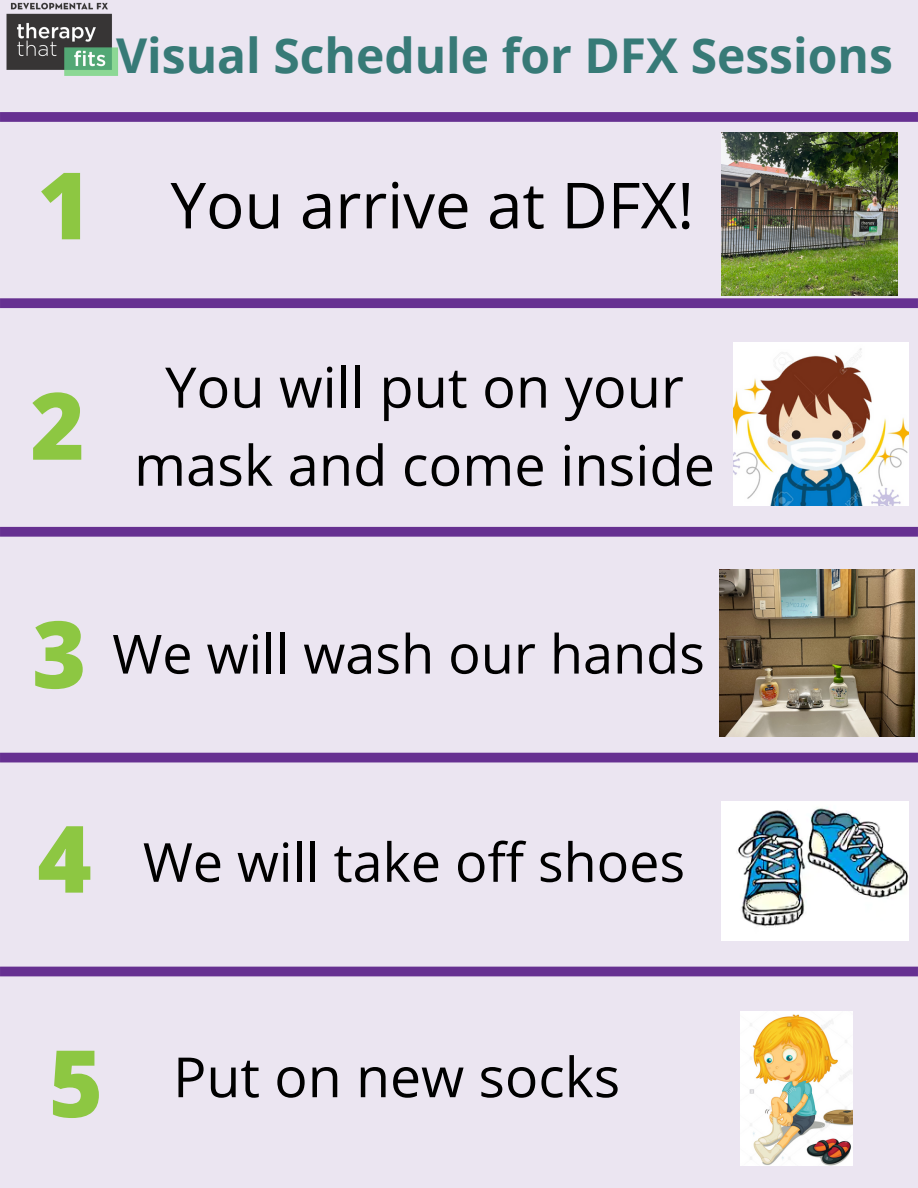
<style>
.page{position:relative;width:918px;height:1188px;background:#ebe5f1}
.page>*{position:absolute;margin:0;border:0;box-sizing:border-box;transform-origin:0 0}
.t1{font:800 93px "Open Sans";color:#8dc742}
.t2{font:63.6px "Open Sans";color:#000}
.t3{font:55.95px/78.2px "Open Sans";color:#000;text-align:center}
.t4{font:55.35px "Open Sans";color:#000}
.t5{font:54px "Open Sans";color:#000}
.t6{font:53.85px "Open Sans";color:#000}
.t7{font:700 48px "Open Sans";color:#377a77}
</style>
<div class="page">
<svg style="left:0;top:112px;width:918px;height:10px;background:#683493"></svg>
<svg style="left:0;top:298px;width:918px;height:10px;background:#6a3593"></svg>
<svg style="left:0;top:527px;width:918px;height:10px;background:#6a3694"></svg>
<div style="left:0;top:753px;width:918px;height:9px;background:#663091"></div>
<div style="left:0;top:967px;width:918px;height:9px;background:#663091"></div>
<img style="left:733px;top:343px;width:176px;height:163px">
<img style="left:720px;top:570px;width:195px;height:166px">
<img style="left:722px;top:802px;width:186px;height:138px">
<img style="left:740px;top:1011px;width:113px;height:154px">
<img style="left:722px;top:132px;width:175px;height:164px">
<img style="left:6px;top:2px;width:112px;height:74px">
<p class="t7" style="left:116px;top:22px;width:778px">Visual Schedule for DFX Sessions</p>
<h1 class="t1" style="left:37px;top:140px;width:56px">1</h1>
<p class="t2" style="left:171px;top:160px;width:525px">You arrive at DFX!</p>
<h1 class="t1" style="left:30px;top:360px;width:56px">2</h1>
<p class="t3" style="left:134px;top:347px;width:582px">You will put on your mask and come inside</p>
<h1 class="t1" style="left:32px;top:589px;width:56px">3</h1>
<p class="t5" style="left:112px;top:616px;width:594px">We will wash our hands</p>
<h1 class="t1" style="left:37px;top:793px;width:56px">4</h1>
<p class="t6" style="left:143px;top:824px;width:544px">We will take off shoes</p>
<h1 class="t1" style="left:49px;top:1018px;width:56px">5</h1>
<p class="t4" style="left:173px;top:1038px;width:449px">Put on new socks</p>
</div>
